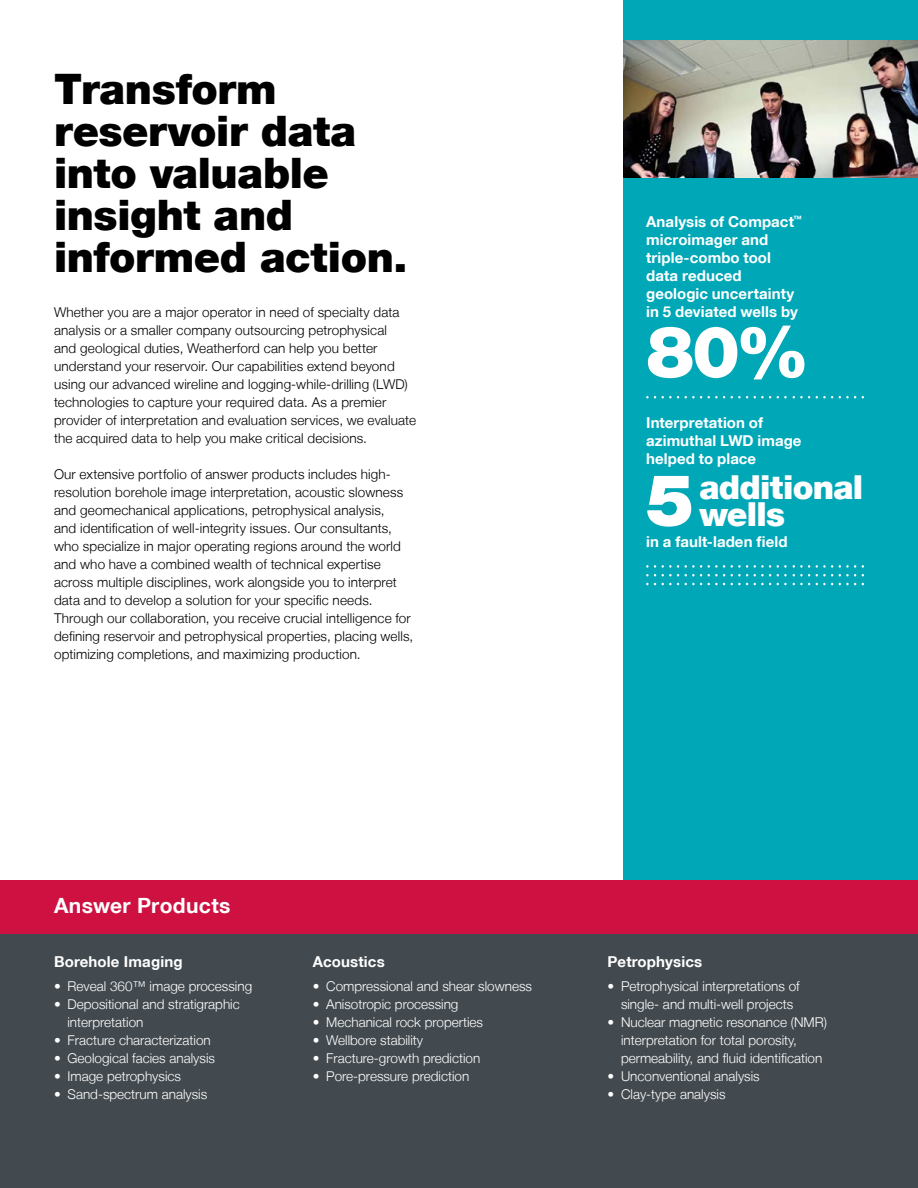
<style>
.page{position:relative;width:918px;height:1188px;background:#fff}
.page>*{position:absolute;margin:0;border:0;box-sizing:border-box;transform-origin:0 0}
.t1{font:900 72px "Helvetica Neue LT";color:#fff}
.t2{font:900 42px/42px "Helvetica Neue LT";letter-spacing:-.01em;color:#000}
.t3{font:900 33px/27px "Helvetica Neue LT";letter-spacing:-.025em;color:#fff}
.t4{font:700 21px "Helvetica Neue LT";letter-spacing:.015em;color:#fff}
.t5{font:700 15px/18px "Helvetica Neue LT";letter-spacing:.005em;color:#fff}
.t6{font:300 13.5px/18px "Helvetica Neue LT";letter-spacing:.01em;color:#000}
.t7{font:300 13.5px/18px "Helvetica Neue LT";color:#fff}
.s1{font-size:72px}
.s2{font-weight:400}
</style>
<div class="page">
<div style="left:623px;top:0;width:295px;height:880px;background:#00a7b7"></div>
<div style="left:0;top:934px;width:918px;height:254px;background:#434a4f"></div>
<div style="left:0;top:880px;width:918px;height:54px;background:#ce1141"></div>
<svg style="left:662px;top:396px;width:17px;height:2px"></svg>
<svg style="left:685px;top:396px;width:17px;height:2px"></svg>
<svg style="left:708px;top:396px;width:17px;height:2px"></svg>
<svg style="left:731px;top:396px;width:17px;height:2px"></svg>
<svg style="left:754px;top:396px;width:17px;height:2px"></svg>
<svg style="left:793px;top:396px;width:17px;height:2px"></svg>
<svg style="left:816px;top:396px;width:17px;height:2px"></svg>
<svg style="left:839px;top:396px;width:17px;height:2px"></svg>
<svg style="left:646px;top:565px;width:10px;height:3px"></svg>
<svg style="left:662px;top:565px;width:17px;height:3px"></svg>
<svg style="left:685px;top:565px;width:17px;height:3px"></svg>
<svg style="left:708px;top:565px;width:17px;height:3px"></svg>
<svg style="left:731px;top:565px;width:17px;height:3px"></svg>
<svg style="left:754px;top:565px;width:17px;height:3px"></svg>
<svg style="left:777px;top:565px;width:10px;height:3px"></svg>
<svg style="left:793px;top:565px;width:17px;height:3px"></svg>
<svg style="left:816px;top:565px;width:17px;height:3px"></svg>
<svg style="left:839px;top:565px;width:17px;height:3px"></svg>
<svg style="left:662px;top:574px;width:17px;height:2px"></svg>
<svg style="left:685px;top:574px;width:17px;height:2px"></svg>
<svg style="left:708px;top:574px;width:17px;height:2px"></svg>
<svg style="left:731px;top:574px;width:17px;height:2px"></svg>
<svg style="left:754px;top:574px;width:17px;height:2px"></svg>
<svg style="left:793px;top:574px;width:17px;height:2px"></svg>
<svg style="left:816px;top:574px;width:17px;height:2px"></svg>
<svg style="left:839px;top:574px;width:17px;height:2px"></svg>
<svg style="left:646px;top:583px;width:10px;height:2px"></svg>
<svg style="left:662px;top:583px;width:17px;height:2px"></svg>
<svg style="left:685px;top:583px;width:17px;height:2px"></svg>
<svg style="left:708px;top:583px;width:17px;height:2px"></svg>
<svg style="left:731px;top:583px;width:17px;height:2px"></svg>
<svg style="left:754px;top:583px;width:17px;height:2px"></svg>
<svg style="left:793px;top:583px;width:17px;height:2px"></svg>
<svg style="left:816px;top:583px;width:17px;height:2px"></svg>
<svg style="left:839px;top:583px;width:17px;height:2px"></svg>
<img style="left:623px;top:41px;width:295px;height:137px">
<h2 class="t2" style="left:54px;top:68px;width:355px">Transform reservoir data into valuable insight and informed action.</h2>
<p class="t6" style="left:54px;top:303px;width:364px">Whether you are a major operator in need of specialty data analysis or a smaller company outsourcing petrophysical<br>and geological duties, Weatherford can help you better understand your reservoir. Our capabilities extend beyond using our advanced wireline and logging-while-drilling (LWD) technologies to capture your required data. As a premier provider of interpretation and evaluation services, we evaluate the acquired data to help you make critical decisions.</p>
<p class="t6" style="left:54px;top:465px;width:361px">Our extensive portfolio of answer products includes high&shy;resolution borehole image interpretation, acoustic slowness and geomechanical applications, petrophysical analysis,<br>and identification of well-integrity issues. Our consultants, who specialize in major operating regions around the world and who have a combined wealth of technical expertise across multiple disciplines, work alongside you to interpret data and to develop a solution for your specific needs.<br>Through our collaboration, you receive crucial intelligence for defining reservoir and petrophysical properties, placing wells, optimizing completions, and maximizing production.</p>
<p class="t5" style="left:646px;top:212px;width:157px">Analysis of Compact<sup>™ </sup>microimager and triple-combo tool data reduced geologic uncertainty in 5 deviated wells by</p>
<h1 class="t1" style="left:646px;top:309px;width:165px">80%</h1>
<p class="t5" style="left:646px;top:413px;width:157px">Interpretation of azimuthal LWD image helped to place</p>
<h3 class="t3" style="left:700px;top:474px;width:165px;text-indent:-53px"><span class="s1">5</span> additional wells</h3>
<p class="t5" style="left:646px;top:532px;width:143px">in a fault-laden field</p>
<h3 class="t4" style="left:54px;top:893px;width:178px">Answer Products</h3>
<p class="t5" style="left:54px;top:952px;width:130px">Borehole Imaging</p>
<p class="t7" style="left:54px;top:977px;width:200px"><span class="s2">•</span> Reveal 360™ image processing</p>
<p class="t7" style="left:68px;top:995px;width:174px;text-indent:-14px"><span class="s2">•</span> Depositional and stratigraphic interpretation</p>
<p class="t7" style="left:54px;top:1031px;width:158px"><span class="s2">•</span> Fracture characterization</p>
<p class="t7" style="left:54px;top:1049px;width:163px"><span class="s2">•</span> Geological facies analysis</p>
<p class="t7" style="left:54px;top:1067px;width:129px"><span class="s2">•</span> Image petrophysics</p>
<p class="t7" style="left:54px;top:1085px;width:155px"><span class="s2">•</span> Sand-spectrum analysis</p>
<p class="t5" style="left:313px;top:952px;width:74px">Acoustics</p>
<p class="t7" style="left:313px;top:977px;width:221px"><span class="s2">•</span> Compressional and shear slowness</p>
<p class="t7" style="left:313px;top:995px;width:147px"><span class="s2">•</span> Anisotropic processing</p>
<p class="t7" style="left:313px;top:1013px;width:172px"><span class="s2">•</span> Mechanical rock properties</p>
<p class="t7" style="left:313px;top:1031px;width:112px"><span class="s2">•</span> Wellbore stability</p>
<p class="t7" style="left:313px;top:1049px;width:169px"><span class="s2">•</span> Fracture-growth prediction</p>
<p class="t7" style="left:313px;top:1067px;width:158px"><span class="s2">•</span> Pore-pressure prediction</p>
<p class="t5" style="left:608px;top:952px;width:96px">Petrophysics</p>
<p class="t7" style="left:608px;top:977px;width:194px;text-align:center"><span class="s2">•</span> Petrophysical interpretations of single- and multi-well projects</p>
<p class="t7" style="left:621px;top:1013px;width:208px;text-indent:-14px"><span class="s2">•</span> Nuclear magnetic resonance (NMR) interpretation for total porosity, permeability, and fluid identification</p>
<p class="t7" style="left:608px;top:1067px;width:154px"><span class="s2">•</span> Unconventional analysis</p>
<p class="t7" style="left:608px;top:1085px;width:120px"><span class="s2">•</span> Clay-type analysis</p>
</div>
